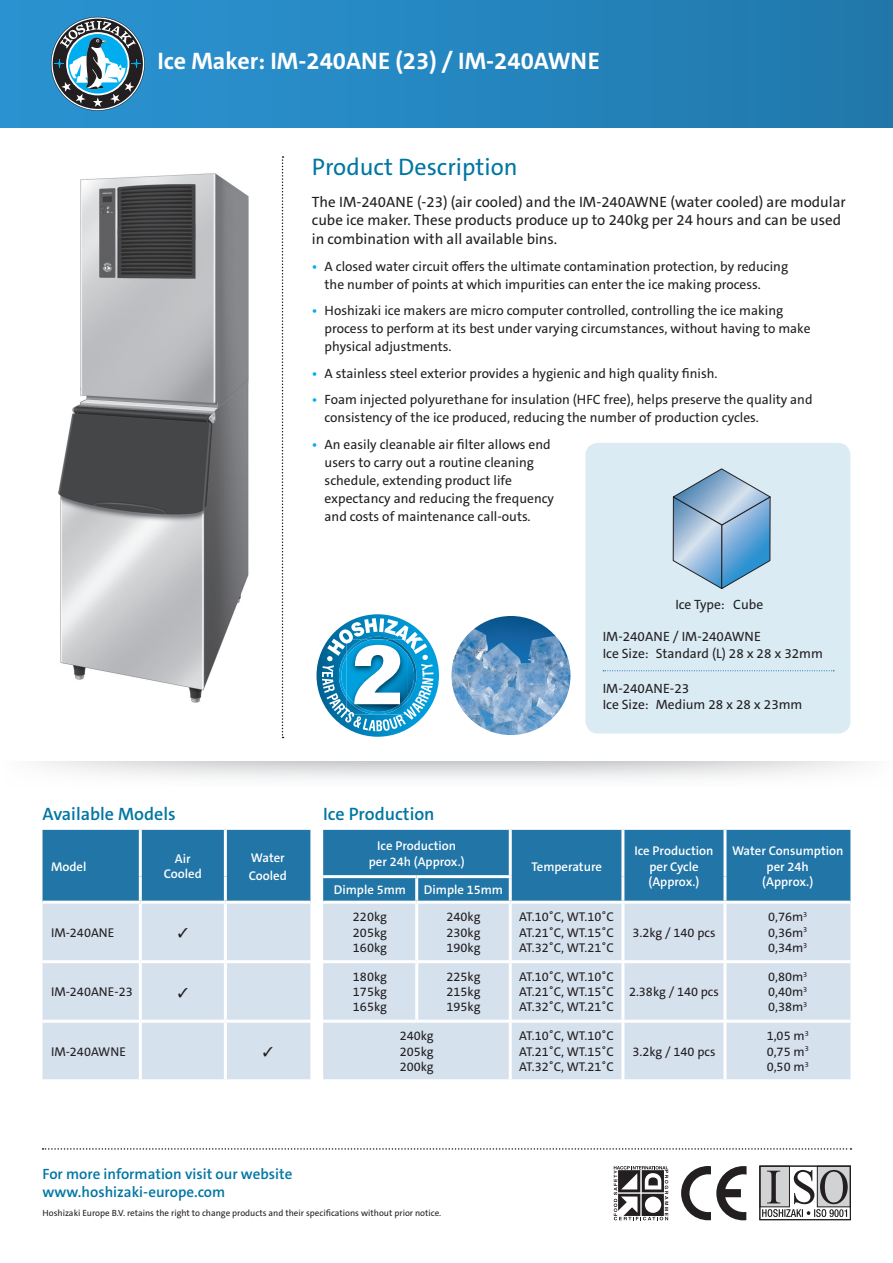
<style>
.page{position:relative;width:893px;height:1263px;background:#fff}
.page>*{position:absolute;margin:0;border:0;box-sizing:border-box;transform-origin:0 0}
.t1{font:700 24px "The Sans C5";color:#fff}
.Description_Blue_Hea{font:24px "The Sans C5";color:#0076a3}
.t2{font:600 18px "The Sans C5";color:#0076a3}
.Body_Text{font:15px/18.8px "The Sans C5";color:#231f20}
.t3{font:600 15px "The Sans C5";color:#0076a3}
.t4{font:13.5px/18px "The Sans C5";color:#231f20}
.t5{font:12.75px "The Sans C5";color:#231f20}
.t6{font:600 12.75px/15.3px "The Sans C5";color:#fff;text-align:center}
.Small_print{font:9px "The Sans C5";color:#231f20}
.s1{font-weight:600;color:#00aeef}
</style>
<div class="page">
<svg style="left:43px;top:1148px;width:808px;height:2px"></svg>
<div style="left:760px;top:1166px;width:29px;height:41px;background:#d1d2d4"></div>
<div style="left:817px;top:1166px;width:33px;height:41px;background:#d1d2d4"></div>
<svg style="left:762px;top:1170px;width:86px;height:47px"></svg>
<div style="left:759px;top:1166px;width:92px;height:54px;border:1px solid #231f20"></div>
<svg style="left:681px;top:1166px;width:66px;height:54px"></svg>
<svg style="left:614px;top:1166px;width:54px;height:54px"></svg>
<img style="left:58px;top:173px;width:191px;height:530px">
<svg style="left:282px;top:156px;width:1px;height:582px"></svg>
<img style="left:451px;top:616px;width:119px;height:119px;border-radius:60px">
<svg style="left:316px;top:614px;width:123px;height:123px"></svg>
<svg style="left:39px;top:761px;width:826px;height:18px"></svg>
<div style="left:43px;top:830px;width:807px;height:71px;background:#2175a7"></div>
<div style="left:43px;top:904px;width:807px;height:175px;background:#d6e1ee"></div>
<hr style="left:139px;top:830px;width:3px;height:47px;background:#fff">
<hr style="left:509px;top:830px;width:3px;height:45px;background:#fff">
<hr style="left:621px;top:830px;width:3px;height:47px;background:#fff">
<hr style="left:723px;top:830px;width:3px;height:47px;background:#fff">
<hr style="left:139px;top:877px;width:3px;height:24px;background:#fff">
<hr style="left:415px;top:878px;width:3px;height:23px;background:#fff">
<hr style="left:509px;top:878px;width:3px;height:23px;background:#fff">
<hr style="left:621px;top:877px;width:3px;height:24px;background:#fff">
<hr style="left:723px;top:877px;width:3px;height:24px;background:#fff">
<hr style="left:139px;top:904px;width:3px;height:56px;background:#fff">
<hr style="left:415px;top:904px;width:3px;height:56px;background:#fff">
<hr style="left:509px;top:904px;width:3px;height:56px;background:#fff">
<hr style="left:621px;top:904px;width:3px;height:56px;background:#fff">
<hr style="left:723px;top:904px;width:3px;height:56px;background:#fff">
<hr style="left:139px;top:963px;width:3px;height:57px;background:#fff">
<hr style="left:415px;top:963px;width:3px;height:57px;background:#fff">
<hr style="left:509px;top:963px;width:3px;height:57px;background:#fff">
<hr style="left:621px;top:963px;width:3px;height:57px;background:#fff">
<hr style="left:723px;top:963px;width:3px;height:57px;background:#fff">
<hr style="left:139px;top:1023px;width:3px;height:56px;background:#fff">
<hr style="left:509px;top:1023px;width:3px;height:56px;background:#fff">
<hr style="left:621px;top:1023px;width:3px;height:56px;background:#fff">
<hr style="left:723px;top:1023px;width:3px;height:56px;background:#fff">
<hr style="left:323px;top:875px;width:94px;height:3px;background:#fff">
<hr style="left:417px;top:875px;width:95px;height:3px;background:#fff">
<hr style="left:43px;top:960px;width:97px;height:3px;background:#fff">
<hr style="left:140px;top:960px;width:85px;height:3px;background:#fff">
<hr style="left:225px;top:960px;width:85px;height:3px;background:#fff">
<hr style="left:323px;top:960px;width:94px;height:3px;background:#fff">
<hr style="left:417px;top:960px;width:93px;height:3px;background:#fff">
<hr style="left:510px;top:960px;width:113px;height:3px;background:#fff">
<hr style="left:623px;top:960px;width:102px;height:3px;background:#fff">
<hr style="left:725px;top:960px;width:125px;height:3px;background:#fff">
<hr style="left:43px;top:1020px;width:97px;height:3px;background:#fff">
<hr style="left:140px;top:1020px;width:85px;height:3px;background:#fff">
<hr style="left:225px;top:1020px;width:85px;height:3px;background:#fff">
<hr style="left:323px;top:1020px;width:94px;height:3px;background:#fff">
<hr style="left:417px;top:1020px;width:93px;height:3px;background:#fff">
<hr style="left:510px;top:1020px;width:113px;height:3px;background:#fff">
<hr style="left:623px;top:1020px;width:102px;height:3px;background:#fff">
<hr style="left:725px;top:1020px;width:125px;height:3px;background:#fff">
<svg style="left:310px;top:829px;width:13px;height:250px"></svg>
<hr style="left:224px;top:830px;width:3px;height:47px;background:#fff">
<hr style="left:224px;top:877px;width:3px;height:24px;background:#fff">
<hr style="left:224px;top:904px;width:3px;height:56px;background:#fff">
<hr style="left:224px;top:963px;width:3px;height:57px;background:#fff">
<hr style="left:224px;top:1023px;width:3px;height:56px;background:#fff">
<div style="left:585px;top:443px;width:265px;height:290px;background:#daebf4;border-radius:13px"></div>
<svg style="left:603px;top:670px;width:231px;height:1px"></svg>
<svg style="left:673px;top:468px;width:97px;height:121px"></svg>
<div style="left:0;top:0;width:893px;height:128px;background:linear-gradient(to right,#2a94d3,#2178ab)"></div>
<svg style="left:51px;top:17px;width:94px;height:94px"></svg>
<svg style="left:179px;top:928px;width:9px;height:9px"></svg>
<svg style="left:179px;top:987px;width:9px;height:10px"></svg>
<svg style="left:264px;top:1047px;width:9px;height:9px"></svg>
<p class="t1" style="left:157px;top:45px;width:444px">Ice Maker: IM-240ANE (23) / IM-240AWNE</p>
<p class="Description_Blue_Hea" style="left:312px;top:152px;width:207px">Product Description</p>
<p class="Body_Text" style="left:312px;top:192px;width:535px">The IM-240ANE (-23) (air cooled) and the IM-240AWNE (water cooled) are modular cube ice maker. These products produce up to 240kg per 24 hours and can be used in combination with all available bins.</p>
<p class="t4" style="left:325px;top:257px;width:465px;text-indent:-13px"><span class="s1">•</span> A closed water circuit offers the ultimate contamination protection, by reducing the number of points at which impurities can enter the ice making process.</p>
<p class="t4" style="left:325px;top:302px;width:487px;text-indent:-13px"><span class="s1">•</span> Hoshizaki ice makers are micro computer controlled, controlling the ice making process to perform at its best under varying circumstances, without having to make physical adjustments.</p>
<p class="t4" style="left:312px;top:364px;width:407px"><span class="s1">•</span> A stainless steel exterior provides a hygienic and high quality finish.</p>
<p class="t4" style="left:325px;top:391px;width:489px;text-indent:-13px"><span class="s1">•</span> Foam injected polyurethane for insulation (HFC free), helps preserve the quality and consistency of the ice produced, reducing the number of production cycles.</p>
<p class="t4" style="left:325px;top:435px;width:231px;text-indent:-13px"><span class="s1">•</span> An easily cleanable air filter allows end users to carry out a routine cleaning schedule, extending product life expectancy and reducing the frequency and costs of maintenance call-outs.</p>
<p class="t4" style="left:675px;top:595px;width:89px">Ice Type: Cube</p>
<p class="t4" style="left:603px;top:629px;width:222px;line-height:16.2px">IM-240ANE / IM-240AWNE<br>Ice Size: Standard (L) 28 x 28 x 32mm</p>
<p class="t4" style="left:603px;top:680px;width:201px;line-height:16.2px">IM-240ANE-23<br>Ice Size: Medium 28 x 28 x 23mm</p>
<p class="t2" style="left:43px;top:802px;width:135px">Available Models</p>
<p class="t2" style="left:323px;top:802px;width:113px">Ice Production</p>
<p class="t6" style="left:51px;top:859px;width:37px">Model</p>
<p class="t6" style="left:164px;top:851px;width:40px">Air<br>Cooled</p>
<p class="t6" style="left:251px;top:850px;width:35px">Water</p>
<p class="t6" style="left:249px;top:868px;width:40px">Cooled</p>
<p class="t5" style="left:51px;top:924px;width:65px">IM-240ANE</p>
<p class="t5" style="left:51px;top:984px;width:83px">IM-240ANE-23</p>
<p class="t5" style="left:51px;top:1043px;width:77px">IM-240AWNE</p>
<p class="t6" style="left:369px;top:838px;width:97px">Ice Production per 24h (Approx.)</p>
<p class="t6" style="left:334px;top:882px;width:74px">Dimple 5mm</p>
<p class="t6" style="left:424px;top:882px;width:81px">Dimple 15mm</p>
<p class="t5" style="left:353px;top:909px;width:35px">220kg</p>
<p class="t5" style="left:353px;top:924px;width:35px">205kg</p>
<p class="t5" style="left:353px;top:939px;width:35px">160kg</p>
<p class="t5" style="left:353px;top:968px;width:35px">180kg</p>
<p class="t5" style="left:353px;top:984px;width:35px">175kg</p>
<p class="t5" style="left:353px;top:999px;width:35px">165kg</p>
<p class="t5" style="left:400px;top:1028px;width:35px">240kg</p>
<p class="t5" style="left:400px;top:1043px;width:35px">205kg</p>
<p class="t5" style="left:400px;top:1058px;width:35px">200kg</p>
<p class="t5" style="left:446px;top:909px;width:35px">240kg</p>
<p class="t5" style="left:446px;top:924px;width:35px">230kg</p>
<p class="t5" style="left:446px;top:939px;width:35px">190kg</p>
<p class="t5" style="left:446px;top:968px;width:35px">225kg</p>
<p class="t5" style="left:446px;top:984px;width:35px">215kg</p>
<p class="t5" style="left:446px;top:999px;width:35px">195kg</p>
<p class="t6" style="left:531px;top:859px;width:72px">Temperature</p>
<p class="t5" style="left:519px;top:909px;width:96px">AT.10˚C, WT.10˚C</p>
<p class="t5" style="left:519px;top:924px;width:96px">AT.21˚C, WT.15˚C</p>
<p class="t5" style="left:519px;top:939px;width:96px">AT.32˚C, WT.21˚C</p>
<p class="t5" style="left:519px;top:968px;width:96px">AT.10˚C, WT.10˚C</p>
<p class="t5" style="left:519px;top:984px;width:96px">AT.21˚C, WT.15˚C</p>
<p class="t5" style="left:519px;top:999px;width:96px">AT.32˚C, WT.21˚C</p>
<p class="t5" style="left:519px;top:1028px;width:96px">AT.10˚C, WT.10˚C</p>
<p class="t5" style="left:519px;top:1043px;width:96px">AT.21˚C, WT.15˚C</p>
<p class="t5" style="left:519px;top:1058px;width:96px">AT.32˚C, WT.21˚C</p>
<p class="t6" style="left:634px;top:843px;width:80px">Ice Production per Cycle (Approx.)</p>
<p class="t6" style="left:732px;top:843px;width:113px">Water Consumption per 24h<br>(Approx.)</p>
<p class="t5" style="left:633px;top:924px;width:84px">3.2kg / 140 pcs</p>
<p class="t5" style="left:629px;top:984px;width:91px">2.38kg / 140 pcs</p>
<p class="t5" style="left:633px;top:1043px;width:84px">3.2kg / 140 pcs</p>
<p class="t5" style="left:768px;top:909px;width:41px">0,76m<sup>3</sup></p>
<p class="t5" style="left:768px;top:924px;width:41px">0,36m<sup>3</sup></p>
<p class="t5" style="left:768px;top:939px;width:41px">0,34m<sup>3</sup></p>
<p class="t5" style="left:768px;top:968px;width:41px">0,80m<sup>3</sup></p>
<p class="t5" style="left:768px;top:984px;width:41px">0,40m<sup>3</sup></p>
<p class="t5" style="left:768px;top:999px;width:41px">0,38m<sup>3</sup></p>
<p class="t5" style="left:767px;top:1028px;width:44px">1,05 m<sup>3</sup></p>
<p class="t5" style="left:767px;top:1043px;width:44px">0,75 m<sup>3</sup></p>
<p class="t5" style="left:767px;top:1058px;width:44px">0,50 m<sup>3</sup></p>
<p class="t3" style="left:43px;top:1164px;width:251px">For more information visit our website</p>
<p class="t3" style="left:43px;top:1182px;width:184px">www.hoshizaki-europe.com</p>
<p class="Small_print" style="left:43px;top:1207px;width:400px">Hoshizaki Europe B.V. retains the right to change products and their specifications without prior notice.</p>
</div>
